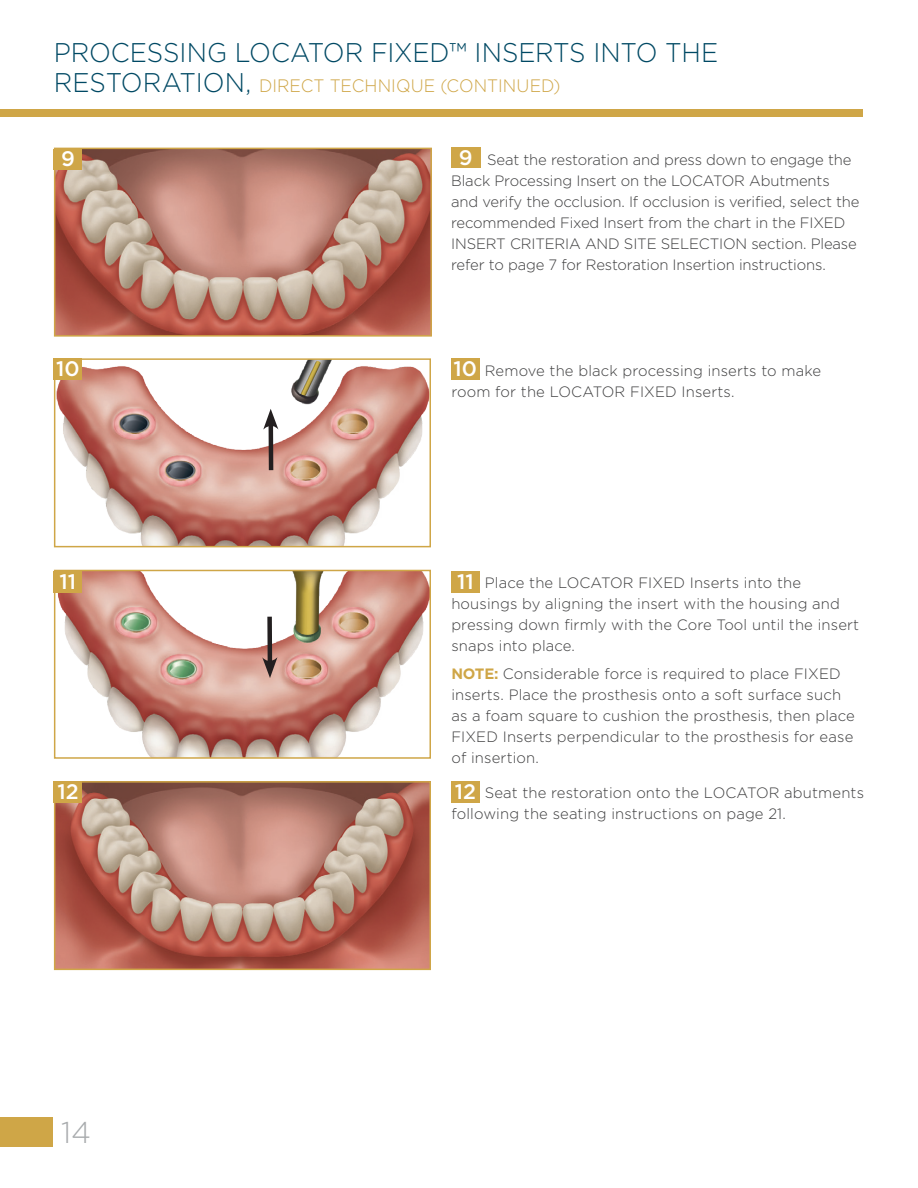
<style>
.page{position:relative;width:918px;height:1188px;background:#fff}
.page>*{position:absolute;margin:0;border:0;box-sizing:border-box;transform-origin:0 0}
.t1{font:300 30px "Gotham";color:#a8abad}
.t2{font:300 27px "Gotham";letter-spacing:-.005em;color:#004964;scale:.95 1}
.t3{font:500 21px "Gotham";color:#fff}
.t4{font:300 18px "Gotham";letter-spacing:.005em;color:#cfa647;scale:.95 1}
.t5{font:300 15px/21px "Gotham";letter-spacing:.01em;color:#3e3e3f}
.t6{font:300 15px/21px "Gotham";letter-spacing:-.01em;color:#3e3e3f}
.s1{font-size:27px;color:#004964}
.s2{font-weight:700;color:#cfa647}
</style>
<div class="page">
<div style="left:0;top:1117px;width:53px;height:30px;background:#cfa647"></div>
<div style="left:0;top:109px;width:863px;height:8px;background:#cfa647"></div>
<img style="left:57px;top:151px;width:372px;height:183px">
<div style="left:54px;top:148px;width:378px;height:189px;border:2px solid #cfa647"></div>
<img style="left:57px;top:361px;width:371px;height:183px">
<div style="left:54px;top:358px;width:377px;height:189px;border:2px solid #cfa647"></div>
<div style="left:451px;top:148px;width:30px;height:20px;background:#cfa647"></div>
<div style="left:54px;top:149px;width:28px;height:20px;background:#cfa647"></div>
<div style="left:54px;top:358px;width:28px;height:22px;background:#cfa647"></div>
<div style="left:451px;top:358px;width:28px;height:22px;background:#cfa647"></div>
<img style="left:57px;top:573px;width:371px;height:183px">
<div style="left:54px;top:570px;width:377px;height:189px;border:2px solid #cfa647"></div>
<div style="left:54px;top:571px;width:28px;height:21px;background:#cfa647"></div>
<div style="left:451px;top:571px;width:28px;height:21px;background:#cfa647"></div>
<img style="left:57px;top:784px;width:371px;height:183px">
<div style="left:54px;top:781px;width:377px;height:189px;border:2px solid #cfa647"></div>
<div style="left:54px;top:781px;width:28px;height:22px;background:#cfa647"></div>
<div style="left:451px;top:781px;width:28px;height:22px;background:#cfa647"></div>
<hr style="left:269px;top:421px;width:4px;height:49px;background:#231f20">
<svg style="left:263px;top:409px;width:15px;height:21px"></svg>
<div style="left:267px;top:617px;width:5px;height:49px;background:#231f20"></div>
<svg style="left:262px;top:657px;width:15px;height:21px"></svg>
<h2 class="t2" style="left:54px;top:35px;width:701px">PROCESSING LOCATOR FIXED™ INSERTS INTO THE</h2>
<p class="t4" style="left:54px;top:74px;width:535px"><span class="s1">RESTORATION,</span> DIRECT TECHNIQUE (CONTINUED)</p>
<h3 class="t3" style="left:61px;top:145px;width:15px">9</h3>
<h3 class="t3" style="left:459px;top:143px;width:15px">9</h3>
<p class="t6" style="left:451px;top:149px;width:410px;text-indent:36px">Seat the restoration and press down to engage the Black Processing Insert on the LOCATOR Abutments and verify the occlusion. If occlusion is verified, select the recommended Fixed Insert from the chart in the FIXED INSERT CRITERIA AND SITE SELECTION section. Please refer to page 7 for Restoration Insertion instructions.</p>
<h3 class="t3" style="left:56px;top:355px;width:25px">10</h3>
<h3 class="t3" style="left:454px;top:355px;width:25px">10</h3>
<p class="t5" style="left:451px;top:360px;width:371px;text-indent:33px">Remove the black processing inserts to make room for the LOCATOR FIXED Inserts.</p>
<h3 class="t3" style="left:60px;top:567px;width:18px">11</h3>
<h3 class="t3" style="left:457px;top:567px;width:18px">11</h3>
<p class="t5" style="left:451px;top:572px;width:409px;text-indent:33px">Place the LOCATOR FIXED Inserts into the housings by aligning the insert with the housing and pressing down firmly with the Core Tool until the insert snaps into place.</p>
<p class="t5" style="left:451px;top:663px;width:405px"><span class="s2">NOTE:</span> Considerable force is required to place FIXED inserts. Place the prosthesis onto a soft surface such as a foam square to cushion the prosthesis, then place FIXED Inserts perpendicular to the prosthesis for ease of insertion.</p>
<h3 class="t3" style="left:57px;top:778px;width:23px">12</h3>
<h3 class="t3" style="left:455px;top:778px;width:23px">12</h3>
<p class="t5" style="left:451px;top:782px;width:414px;text-indent:33px">Seat the restoration onto the LOCATOR abutments following the seating instructions on page 21.</p>
<h1 class="t1" style="left:61px;top:1114px;width:31px">14</h1>
</div>
